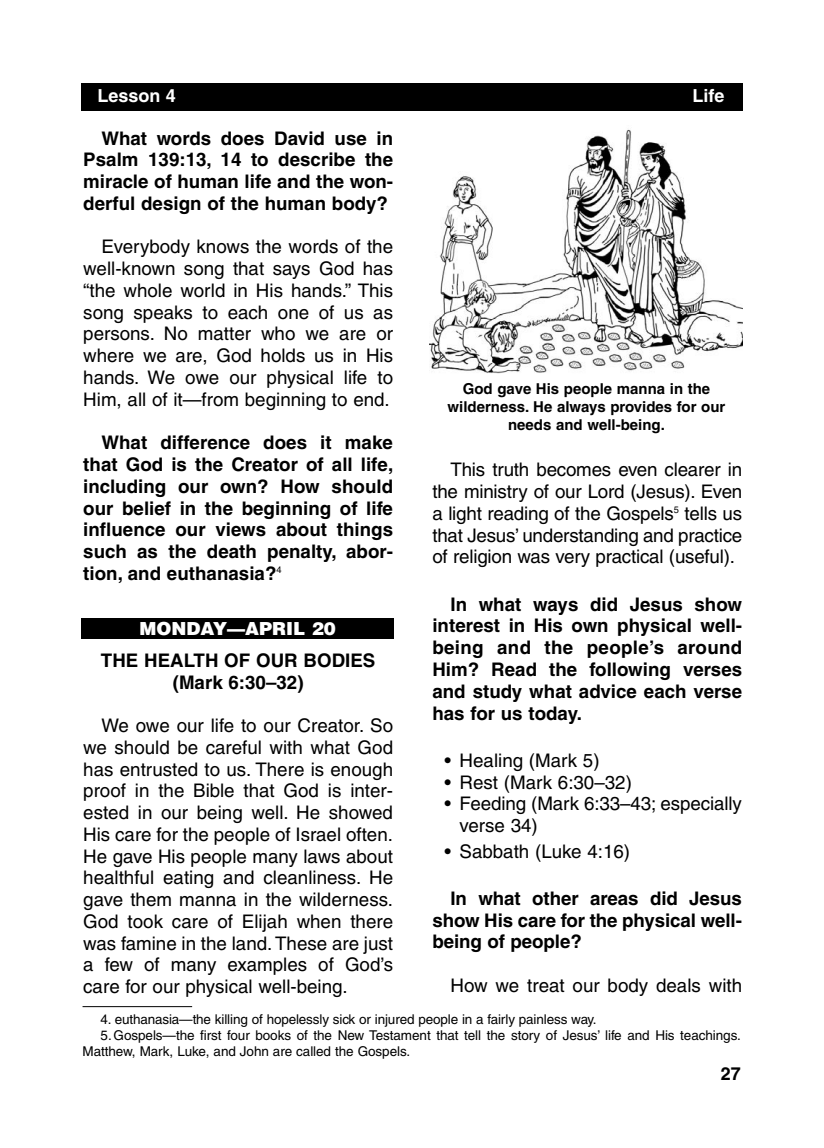
<style>
.page{position:relative;width:824px;height:1148px;background:#fff}
.page>*{position:absolute;margin:0;border:0;box-sizing:border-box;transform-origin:0 0}
.t1{font:18.75px/21.8px "Helvetica";color:#000;text-align:justify}
.t2{font:700 18.75px/21.8px "Helvetica";color:#000;text-align:justify}
.t3{font:900 18px "Helvetica";color:#fff}
.t4{font:700 18px "Helvetica";color:#fff}
.t5{font:700 18px "Helvetica";color:#000}
.t6{font:700 15px/18px "Helvetica";color:#000;text-align:center}
.t7{font:13.5px "Helvetica";letter-spacing:-.005em;color:#000}
</style>
<div class="page">
<div style="left:81px;top:83px;width:662px;height:27px;background:#000"></div>
<div style="left:81px;top:618px;width:313px;height:20px;background:#000"></div>
<img style="left:430px;top:129px;width:312px;height:245px">
<hr style="left:82px;top:1006px;width:110px;height:1px;background:#000">
<p class="t4" style="left:97px;top:89px;width:80px">Lesson 4</p>
<p class="t4" style="left:692px;top:89px;width:33px">Life</p>
<p class="t2" style="left:83px;top:129px;width:311px;text-indent:18px">What words does David use in Psalm 139:13, 14 to describe the miracle of human life and the won&shy;derful design of the human body?</p>
<p class="t1" style="left:83px;top:238px;width:311px;text-indent:18px">Everybody knows the words of the well-known song that says God has “the whole world in His hands.” This song speaks to each one of us as persons. No matter who we are or where we are, God holds us in His hands. We owe our physical life to Him, all of it—from beginning to end.</p>
<p class="t2" style="left:83px;top:433px;width:311px;text-indent:18px">What difference does it make that God is the Creator of all life, including our own? How should our belief in the beginning of life influence our views about things such as the death penalty, abor&shy;tion, and euthanasia?<sup>4</sup></p>
<p class="t6" style="left:447px;top:381px;width:279px">God gave His people manna in the wilderness. He always provides for our needs and well-being.</p>
<p class="t1" style="left:432px;top:460px;width:311px;text-indent:18px">This truth becomes even clearer in the ministry of our Lord (Jesus). Even a light reading of the Gospels<sup>5</sup> tells us that Jesus’ understanding and practice of religion was very practical (useful).</p>
<p class="t2" style="left:432px;top:594px;width:311px;text-indent:18px">In what ways did Jesus show interest in His own physical well&shy;being and the people’s around Him? Read the following verses and study what advice each verse has for us today.</p>
<p class="t1" style="left:444px;top:751px;width:157px">• Healing (Mark 5)</p>
<p class="t1" style="left:444px;top:772px;width:189px">• Rest (Mark 6:30–32)</p>
<p class="t1" style="left:459px;top:794px;width:284px;text-indent:-15px">• Feeding (Mark 6:33–43; especially verse 34)</p>
<p class="t1" style="left:444px;top:841px;width:187px">• Sabbath (Luke 4:16)</p>
<p class="t2" style="left:432px;top:888px;width:311px;text-indent:18px">In what other areas did Jesus show His care for the physical well&shy;being of people?</p>
<p class="t1" style="left:450px;top:976px;width:293px">How we treat our body deals with</p>
<p class="t3" style="left:139px;top:618px;width:198px">MONDAY—APRIL 20</p>
<p class="t2" style="left:101px;top:651px;width:276px;text-align:center">THE HEALTH OF OUR BODIES (Mark 6:30–32)</p>
<p class="t1" style="left:83px;top:716px;width:311px;text-indent:18px">We owe our life to our Creator. So we should be careful with what God has entrusted to us. There is enough proof in the Bible that God is inter&shy;ested in our being well. He showed His care for the people of Israel often.<br>He gave His people many laws about healthful eating and cleanliness. He gave them manna in the wilderness.<br>God took care of Elijah when there was famine in the land. These are just a few of many examples of God’s care for our physical well-being.</p>
<p class="t7" style="left:101px;top:1014px;width:497px">4. euthanasia—the killing of hopelessly sick or injured people in a fairly painless way.</p>
<p class="t7" style="left:101px;top:1030px;width:641px">5.Gospels—the first four books of the New Testament that tell the story of Jesus’ life and His teachings.</p>
<p class="t7" style="left:82px;top:1046px;width:329px">Matthew, Mark, Luke, and John are called the Gospels.</p>
<p class="t5" style="left:720px;top:1066px;width:22px">27</p>
</div>
